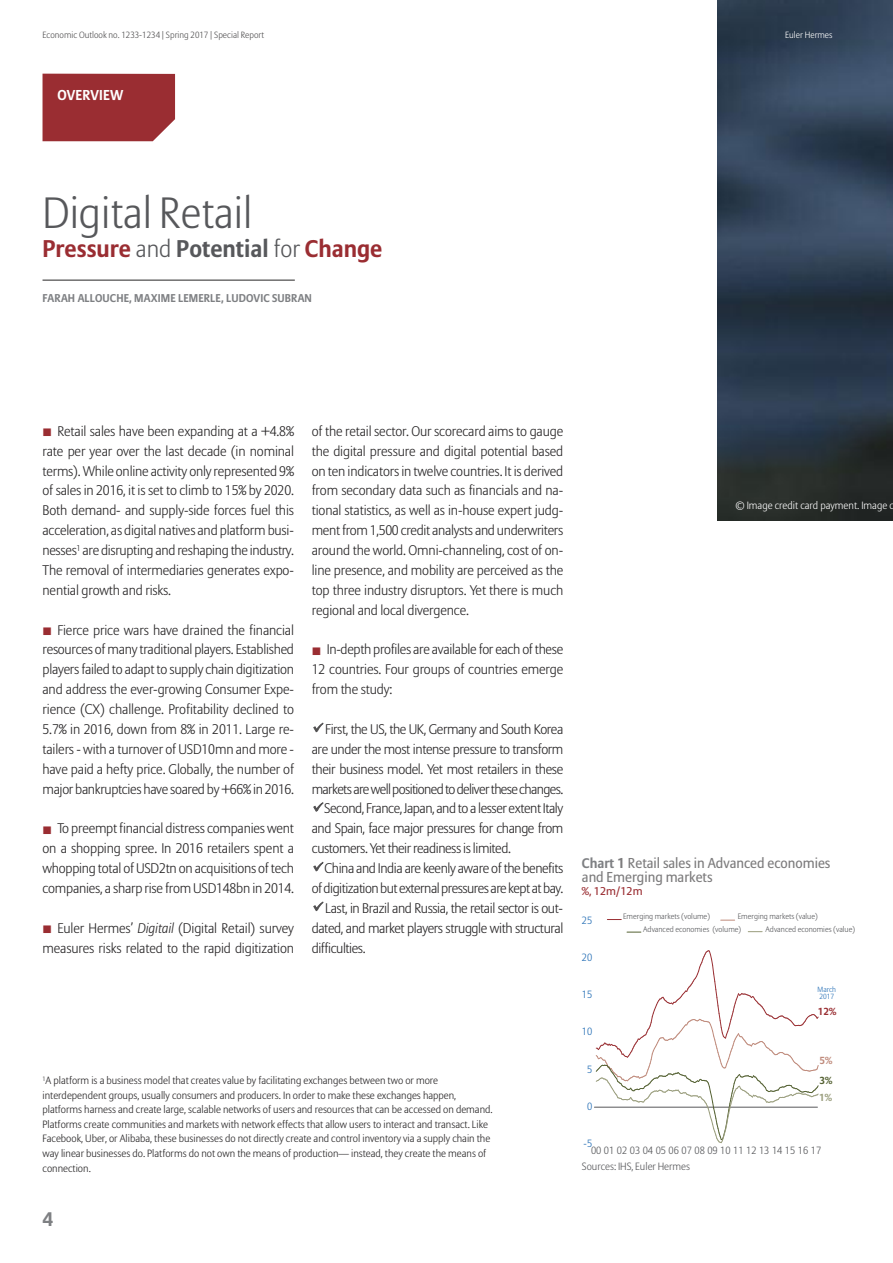
<style>
.page{position:relative;width:893px;height:1263px;background:#fff}
.page>*{position:absolute;margin:0;border:0;box-sizing:border-box;transform-origin:0 0}
.t1{font:300 43.5px "Allianz Sans";color:#57585b}
.t2{font:700 24px "Allianz Sans";color:#9a2d32}
.t3{font:700 19.5px "Allianz Sans";color:#7e8083}
.t4{font:14.25px/13.8px "Allianz Sans";color:#7d7c7d}
.t5{font:700 14.25px "Allianz Sans";letter-spacing:.01em;color:#fff}
.t6{font:300 13.8px/19.8px "Allianz Sans";letter-spacing:-.015em;color:#272526;text-align:justify}
.t7{font:700 11.25px "Allianz Sans";letter-spacing:.01em;color:#7e8083}
.t8{font:11.25px "Allianz Sans";color:#9a2d32;scale:1.04 1}
.t9{font:300 10.5px/14.7px "Allianz Sans";color:#272526}
.t10{font:300 10.5px "Allianz Sans";color:#57585b}
.t11{font:300 10.5px "Allianz Sans";color:#fff}
.t12{font:300 10.5px "Allianz Sans";color:#216cb4}
.t13{font:700 10.2px "Allianz Sans";color:#9a3034}
.t14{font:700 10.2px "Allianz Sans";color:#bf8a7b}
.t15{font:700 10.2px "Allianz Sans";color:#546132}
.t16{font:700 10.2px "Allianz Sans";color:#999d7c}
.t17{font:300 9px "Allianz Sans";color:#525152}
.t18{font:300 9px "Allianz Sans";color:#fff}
.t19{font:300 7.95px/12.9px "Allianz Sans";color:#57585b}
.t20{font:300 7.5px/7.5px "Allianz Sans";color:#216cb4}
.s1{font-weight:300;color:#57585b}
.s2{color:#57585b}
.s3{font-style:italic}
.s4{color:#525152}
.s5{font-weight:700;font-size:13.8px;color:#7e8083}
.s6{font-weight:700}
</style>
<div class="page">
<img style="left:718px;top:0;width:175px;height:520px">
<div style="left:43px;top:74px;width:132px;height:67px;background:#9a2d32"></div>
<hr style="left:43px;top:280px;width:252px;height:1px;background:#272526">
<hr style="left:594px;top:1107px;width:223px;height:1px;background:#57585b">
<svg style="left:607px;top:919px;width:14px;height:1px"></svg>
<svg style="left:721px;top:920px;width:14px;height:1px"></svg>
<svg style="left:627px;top:932px;width:14px;height:1px"></svg>
<svg style="left:748px;top:931px;width:14px;height:1px"></svg>
<svg style="left:595px;top:950px;width:224px;height:194px"></svg>
<p class="t17" style="left:43px;top:31px;width:223px">Economic Outlook no. 1233-1234 | Spring 2017 | Special Report</p>
<p class="t18" style="left:785px;top:31px;width:49px">Euler Hermes</p>
<p class="t5" style="left:57px;top:89px;width:67px">OVERVIEW</p>
<h1 class="t1" style="left:43px;top:195px;width:211px">Digital Retail</h1>
<h2 class="t2" style="left:43px;top:238px;width:341px">Pressure <span class="s1">and</span> <span class="s2">Potential</span> <span class="s1">for</span> Change</h2>
<p class="t7" style="left:43px;top:294px;width:271px">FARAH ALLOUCHE, MAXIME LEMERLE, LUDOVIC SUBRAN</p>
<p class="t6" style="left:43px;top:422px;width:253px;text-indent:15px">Retail sales have been expanding at a +4.8% rate per year over the last decade (in nominal terms). While online activity only represented 9% of sales in 2016, it is set to climb to 15% by 2020.<br>Both demand- and supply-side forces fuel this acceleration, as digital natives and platform busi&shy;nesses<sup>1</sup> are disrupting and reshaping the industry.<br>The removal of intermediaries generates expo&shy;nential growth and risks.</p>
<p class="t6" style="left:43px;top:621px;width:253px;text-indent:15px">Fierce price wars have drained the financial resources of many traditional players. Established players failed to adapt to supply chain digitization and address the ever-growing Consumer Expe&shy;rience (CX) challenge. Profitability declined to 5.7% in 2016, down from 8% in 2011. Large re&shy;tailers - with a turnover of USD10mn and more - have paid a hefty price. Globally, the number of major bankruptcies have soared by +66% in 2016.</p>
<p class="t6" style="left:43px;top:820px;width:253px;text-indent:15px">To preempt financial distress companies went on a shopping spree. In 2016 retailers spent a whopping total of USD2tn on acquisitions of tech companies, a sharp rise from USD148bn in 2014.</p>
<p class="t6" style="left:43px;top:919px;width:253px;text-align:right">Euler Hermes’ <span class="s3">Digitail</span> (Digital Retail) survey measures risks related to the rapid digitization</p>
<p class="t6" style="left:312px;top:422px;width:253px">of the retail sector. Our scorecard aims to gauge the digital pressure and digital potential based on ten indicators in twelve countries. It is derived from secondary data such as financials and na&shy;tional statistics, as well as in-house expert judg&shy;ment from 1,500 credit analysts and underwriters around the world. Omni-channeling, cost of on&shy;line presence, and mobility are perceived as the top three industry disruptors. Yet there is much regional and local divergence.</p>
<p class="t6" style="left:312px;top:641px;width:253px;text-indent:15px">In-depth profiles are available for each of these 12 countries. Four groups of countries emerge from the study:</p>
<p class="t6" style="left:312px;top:720px;width:253px"><span class="s4">✓</span> First, the US, the UK, Germany and South Korea are under the most intense pressure to transform their business model. Yet most retailers in these marketsarewellpositionedtodeliverthesechanges.</p>
<p class="t6" style="left:312px;top:800px;width:253px"><span class="s4">✓</span> Second, France, Japan, andtoa lesser extentItaly and Spain, face major pressures for change from customers. Yet their readiness is limited.</p>
<p class="t6" style="left:312px;top:859px;width:253px"><span class="s4">✓</span> China and India are keenly aware of the benefits ofdigitizationbutexternalpressuresarekeptatbay.</p>
<p class="t6" style="left:312px;top:899px;width:253px"><span class="s4">✓</span> Last, in Brazil and Russia, the retail sector is out&shy;dated, and market players struggle with structural difficulties.</p>
<p class="t9" style="left:43px;top:1074px;width:452px"><sup>1</sup>A platform is a business model that creates value by facilitating exchanges between two or more interdependent groups, usually consumers and producers. In order to make these exchanges happen, platforms harness and create large, scalable networks of users and resources that can be accessed on demand.<br>Platforms create communities and markets with network effects that allow users to interact and transact. Like Facebook, Uber, or Alibaba, these businesses do not directly create and control inventory via a supply chain the way linear businesses do. Platforms do not own the means of production— instead, they create the means of connection.</p>
<h3 class="t3" style="left:43px;top:1211px;width:12px">4</h3>
<p class="t11" style="left:735px;top:501px;width:160px">© Image credit card payment. Image c</p>
<p class="t4" style="left:582px;top:857px;width:250px"><span class="s5">Chart</span> <span class="s6">1</span> Retail sales in Advanced economies and Emerging markets</p>
<p class="t8" style="left:582px;top:887px;width:60px">%, 12m/12m</p>
<p class="t12" style="left:582px;top:916px;width:12px">25</p>
<p class="t19" style="left:623px;top:910px;width:89px">Emerging markets (volume)</p>
<p class="t19" style="left:643px;top:911px;width:176px;text-indent:94px">Emerging markets (value)<br>Advanced economies (volume)</p>
<p class="t19" style="left:766px;top:923px;width:91px">Advanced economies (value)</p>
<p class="t12" style="left:582px;top:953px;width:12px">20</p>
<p class="t12" style="left:582px;top:990px;width:12px">15</p>
<p class="t12" style="left:582px;top:1027px;width:12px">10</p>
<p class="t12" style="left:587px;top:1064px;width:7px">5</p>
<p class="t12" style="left:587px;top:1102px;width:7px">0</p>
<p class="t20" style="left:818px;top:986px;width:20px">March<br>2017</p>
<p class="t13" style="left:818px;top:1007px;width:20px">12%</p>
<p class="t14" style="left:820px;top:1056px;width:14px">5%</p>
<p class="t15" style="left:820px;top:1076px;width:14px">3%</p>
<p class="t16" style="left:819px;top:1093px;width:14px">1%</p>
<p class="t12" style="left:584px;top:1139px;width:10px">-5</p>
<p class="t10" style="left:591px;top:1146px;width:232px">00 01 02 03 04 05 06 07 08 09 10 11 12 13 14 15 16 17</p>
<p class="t10" style="left:582px;top:1162px;width:110px">Sources: IHS, Euler Hermes</p>
</div>
